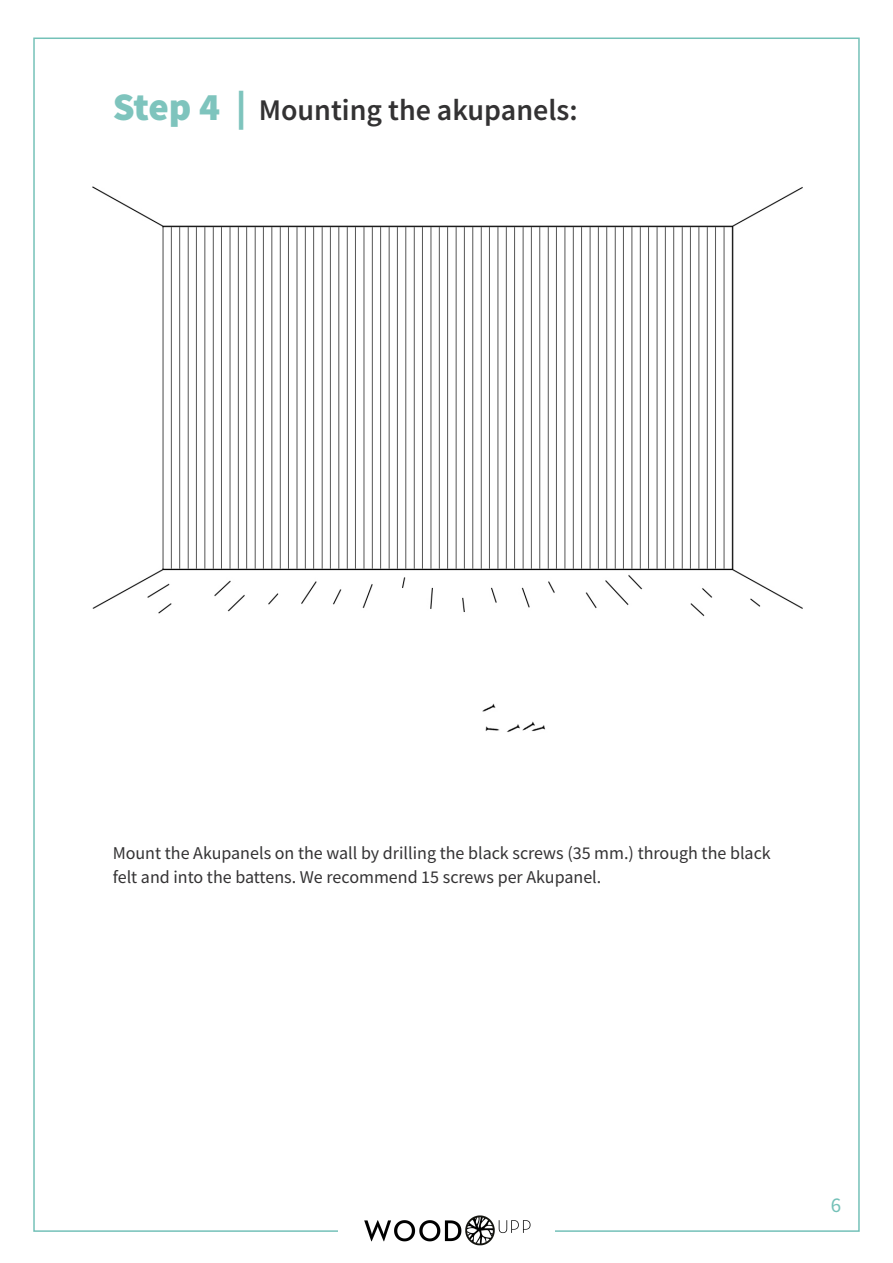
<style>
.page{position:relative;width:893px;height:1263px;background:#fff}
.page>*{position:absolute;margin:0;border:0;box-sizing:border-box;transform-origin:0 0}
.Overskrifter{font:600 30px "Source Sans Pro";color:#333233}
.t1{font:21px "Source Sans Pro";color:#74c1b8}
.Brødtekst{font:18px/24px "Source Sans Pro";color:#333233}
.s1{font-weight:900;font-size:39px;color:#7ec4bd}
</style>
<div class="page">
<img style="left:364px;top:1215px;width:167px;height:31px">
<img style="left:92px;top:186px;width:711px;height:546px">
<p class="Overskrifter" style="left:113px;top:91px;width:466px"><span class="s1">Step 4 |</span> Mounting the akupanels:</p>
<p class="Brødtekst" style="left:113px;top:841px;width:660px">Mount the Akupanels on the wall by drilling the black screws (35 mm.) through the black felt and into the battens. We recommend 15 screws per Akupanel.</p>
<p class="t1" style="left:831px;top:1192px;width:12px">6</p>
</div>
